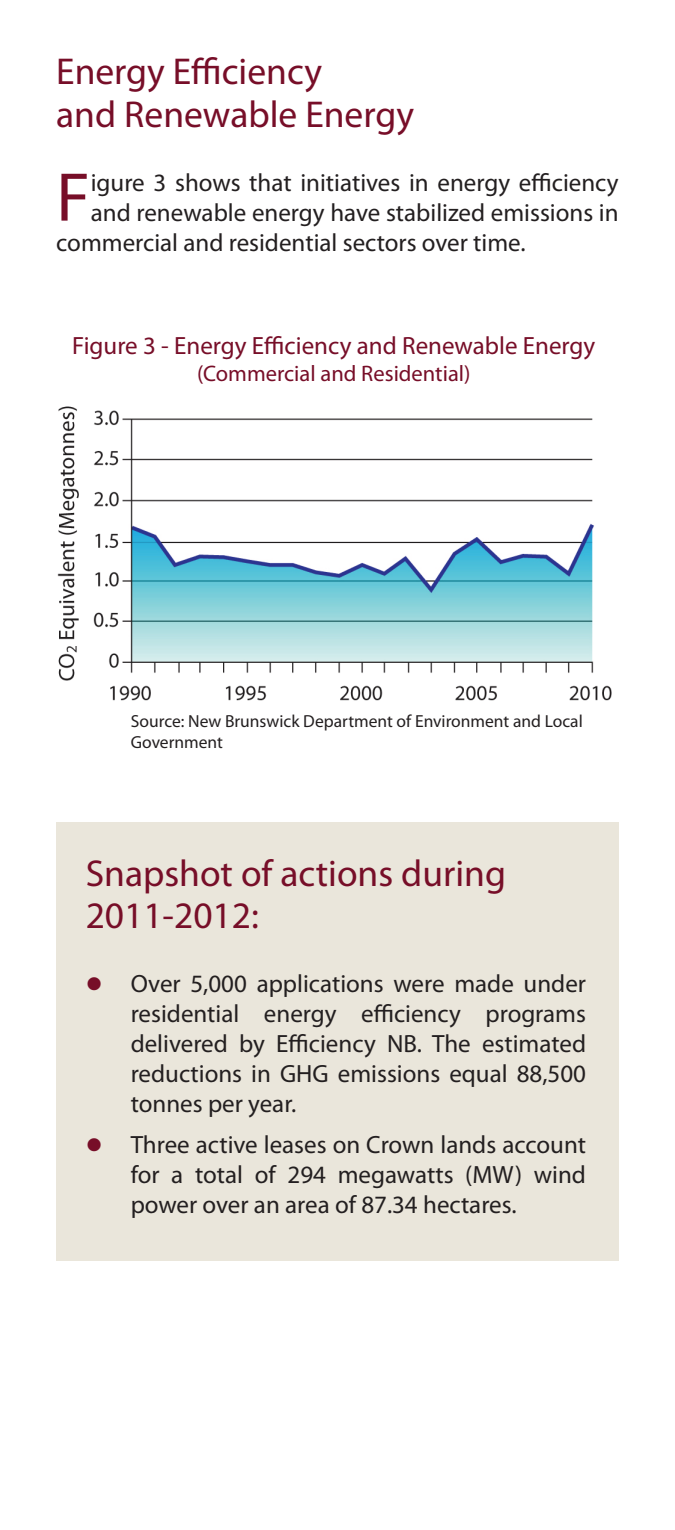
<style>
.page{position:relative;width:675px;height:1530px;background:#fff}
.page>*{position:absolute;margin:0;border:0;box-sizing:border-box;transform-origin:0 0}
.t1{font:69.5px "Myriad Pro";color:#770e28}
.t2{font:37.5px/42.5px "Myriad Pro";color:#770e28}
.t3{font:25px/30px "Myriad Pro";color:#231f20;text-align:justify}
.t4{font:25px "Myriad Pro";color:#770e28}
.t5{font:22.5px "Myriad Pro";color:#770e28}
.t6{font:17.5px/21px "Myriad Pro";color:#231f20}
</style>
<div class="page">
<img style="left:57px;top:406px;width:555px;height:295px">
<div style="left:56px;top:822px;width:563px;height:439px;background:#eae6db"></div>
<h2 class="t2" style="left:56px;top:50px;width:359px">Energy Efficiency<br>and Renewable Energy</h2>
<h1 class="t1" style="left:56px;top:154px;width:35px">F</h1>
<p class="t3" style="left:91px;top:167px;width:529px">igure 3 shows that initiatives in energy efficiency</p>
<p class="t3" style="left:91px;top:197px;width:529px">and renewable energy have stabilized emissions in</p>
<p class="t3" style="left:56px;top:227px;width:471px">commercial and residential sectors over time.</p>
<p class="t4" style="left:72px;top:330px;width:525px">Figure 3 - Energy Efficiency and Renewable Energy</p>
<p class="t5" style="left:197px;top:360px;width:275px">(Commercial and Residential)</p>
<p class="t6" style="left:131px;top:710px;width:453px">Source: New Brunswick Department of Environment and Local<br>Government</p>
<h2 class="t2" style="left:86px;top:851px;width:422px">Snapshot of actions during<br>2011-2012:</h2>
<p class="t3" style="left:131px;top:968px;width:457px">Over 5,000 applications were made under residential energy efficiency programs delivered by Efficiency NB. The estimated reductions in GHG emissions equal 88,500 tonnes per year.</p>
<p class="t3" style="left:131px;top:1129px;width:457px">Three active leases on Crown lands account for a total of 294 megawatts (MW) wind power over an area of 87.34 hectares.</p>
</div>
